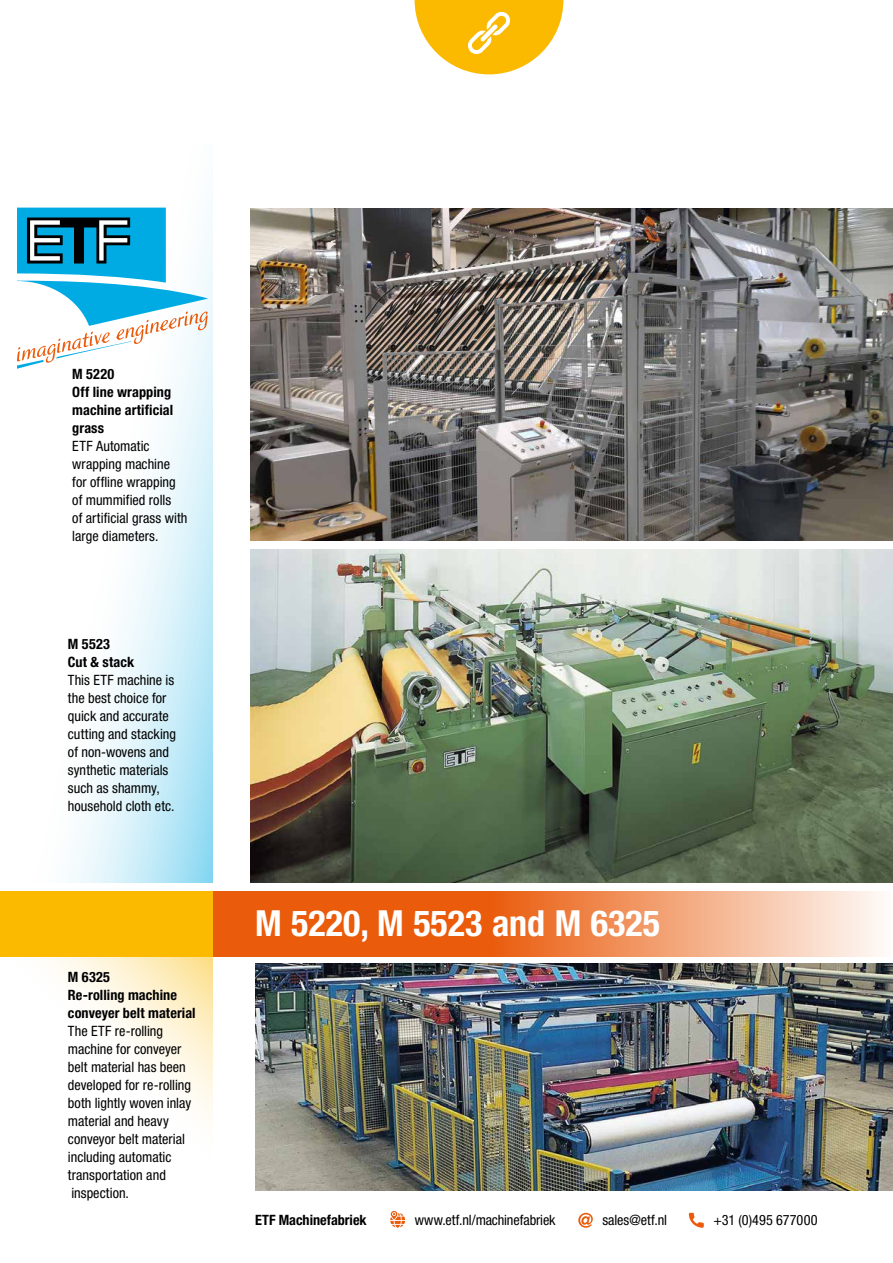
<style>
.page{position:relative;width:893px;height:1263px;background:#fff}
.page>*{position:absolute;margin:0;border:0;box-sizing:border-box;transform-origin:0 0}
.t1{font:700 condensed 36px "Helvetica Neue LT Pro";color:#fff}
.t2{font:condensed 14.25px/18px "Helvetica Neue LT Pro";color:#000}
.t3{font:700 condensed 14.25px/18px "Helvetica Neue LT Pro";letter-spacing:.005em;color:#000}
</style>
<div class="page">
<svg style="left:213px;top:891px;width:667px;height:66px;background:#ef884f"></svg>
<div style="left:0;top:891px;width:213px;height:66px;background:#fbba00"></div>
<svg style="left:17px;top:207px;width:196px;height:676px"></svg>
<svg style="left:50px;top:957px;width:163px;height:163px"></svg>
<svg style="left:415px;top:0;width:148px;height:74px"></svg>
<svg style="left:390px;top:1211px;width:15px;height:17px"></svg>
<svg style="left:578px;top:1213px;width:15px;height:15px"></svg>
<svg style="left:689px;top:1213px;width:15px;height:15px"></svg>
<svg style="left:17px;top:208px;width:191px;height:161px"></svg>
<img style="left:251px;top:550px;width:642px;height:333px">
<img style="left:255px;top:964px;width:638px;height:227px">
<img style="left:251px;top:208px;width:642px;height:333px">
<p class="t3" style="left:72px;top:364px;width:102px">M 5220<br>Off line wrapping machine artificial grass</p>
<p class="t2" style="left:72px;top:436px;width:117px">ETF Automatic wrapping machine for offline wrapping of mummified rolls<br>of artificial grass with large diameters.</p>
<p class="t3" style="left:68px;top:634px;width:68px">M 5523<br>Cut &amp; stack</p>
<p class="t2" style="left:68px;top:670px;width:110px">This ETF machine is the best choice for quick and accurate cutting and stacking of non-wovens and synthetic materials such as shammy, household cloth etc.</p>
<p class="t3" style="left:68px;top:967px;width:129px">M 6325<br>Re-rolling machine conveyer belt material</p>
<p class="t2" style="left:68px;top:1021px;width:125px">The ETF re-rolling machine for conveyer belt material has been developed for re-rolling both lightly woven inlay material and heavy conveyor belt material including automatic transportation and inspection.</p>
<h1 class="t1" style="left:255px;top:901px;width:406px">M 5220, M 5523 and M 6325</h1>
<p class="t3" style="left:255px;top:1210px;width:113px">ETF Machinefabriek</p>
<p class="t2" style="left:415px;top:1210px;width:142px">www.etf.nl/machinefabriek</p>
<p class="t2" style="left:602px;top:1210px;width:66px">sales@etf.nl</p>
<p class="t2" style="left:713px;top:1210px;width:106px">+31 (0)495 677000</p>
</div>
